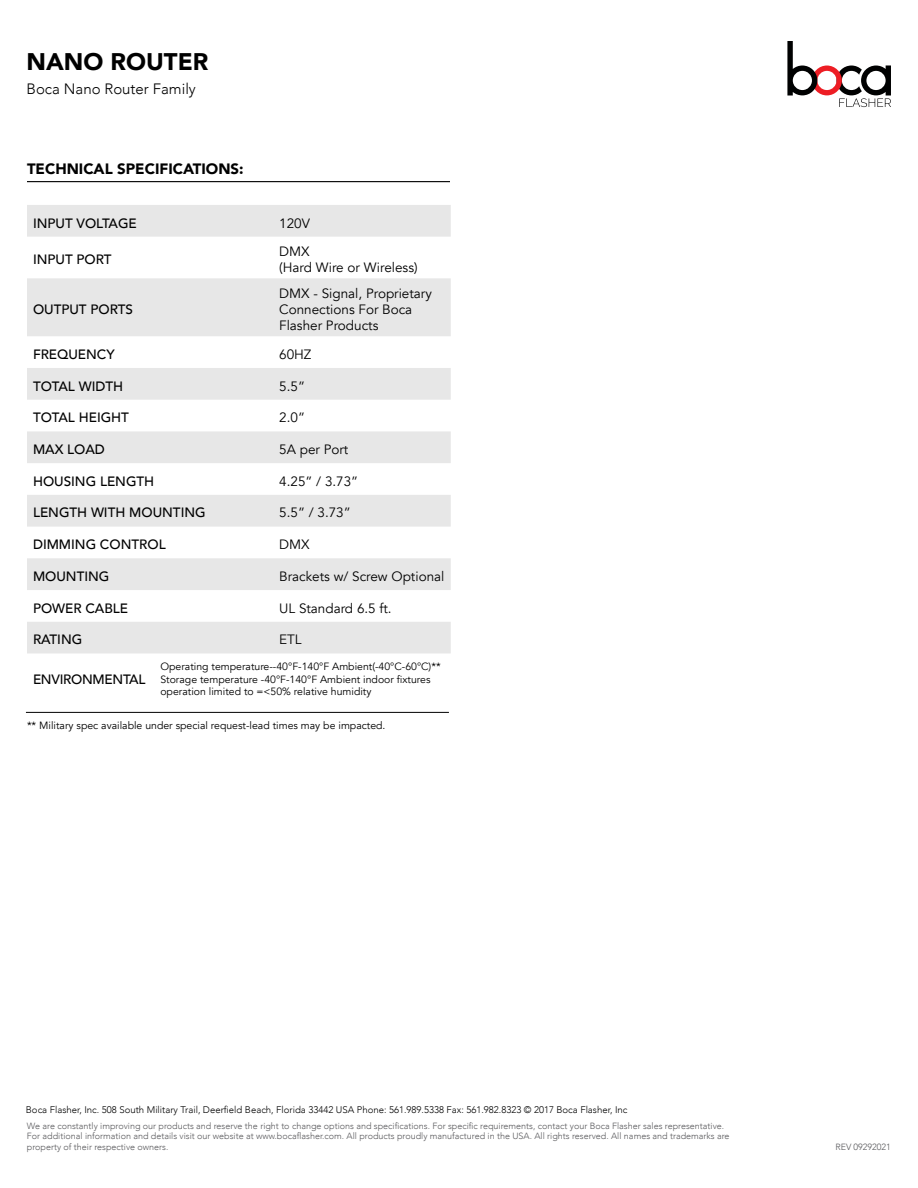
<style>
.page{position:relative;width:918px;height:1188px;background:#fff}
.page>*{position:absolute;margin:0;border:0;box-sizing:border-box;transform-origin:0 0}
.t1{font:900 24px "Avenir";color:#000}
.t2{font:900 15px "Avenir";color:#000}
.t3{font:300 15px "Avenir";color:#000}
.t4{font:13.5px/16.2px "Avenir";color:#000}
.t5{font:500 13.5px "Avenir";color:#000}
.t6{font:500 13.5px "Avenir";letter-spacing:-.02em;color:#000}
.t7{font:10.5px/12.6px "Avenir";color:#000}
.t8{font:300 9.6px "Avenir";color:#000}
.t9{font:300 9px/10.8px "Avenir";color:#59595c}
</style>
<div class="page">
<hr style="left:27px;top:181px;width:423px;height:1px;background:#000">
<svg style="left:787px;top:41px;width:104px;height:66px"></svg>
<div style="left:27px;top:205px;width:424px;height:32px;background:#e7e7e7"></div>
<svg style="left:27px;top:278px;width:424px;height:375px;fill:#e7e7e7"></svg>
<hr style="left:26px;top:712px;width:423px;height:1px;background:#000">
<h1 class="t1" style="left:27px;top:41px;width:183px">NANO ROUTER</h1>
<h2 class="t3" style="left:27px;top:80px;width:171px">Boca Nano Router Family</h2>
<h2 class="t2" style="left:27px;top:155px;width:218px">TECHNICAL SPECIFICATIONS:</h2>
<h3 class="t5" style="left:33px;top:211px;width:105px">INPUT VOLTAGE</h3>
<h3 class="t4" style="left:279px;top:215px;width:32px">120V</h3>
<h3 class="t5" style="left:33px;top:248px;width:80px">INPUT PORT</h3>
<h3 class="t4" style="left:279px;top:244px;width:140px">DMX<br>(Hard Wire or Wireless)</h3>
<h3 class="t5" style="left:33px;top:298px;width:101px">OUTPUT PORTS</h3>
<h3 class="t4" style="left:279px;top:285px;width:154px">DMX - Signal, Proprietary<br>Connections For Boca<br>Flasher Products</h3>
<h3 class="t5" style="left:33px;top:342px;width:83px">FREQUENCY</h3>
<h3 class="t4" style="left:279px;top:346px;width:34px">60HZ</h3>
<h3 class="t5" style="left:33px;top:374px;width:92px">TOTAL WIDTH</h3>
<h3 class="t4" style="left:279px;top:378px;width:27px">5.5”</h3>
<h3 class="t5" style="left:33px;top:406px;width:98px">TOTAL HEIGHT</h3>
<h3 class="t4" style="left:279px;top:410px;width:27px">2.0”</h3>
<h3 class="t5" style="left:33px;top:438px;width:73px">MAX LOAD</h3>
<h3 class="t4" style="left:279px;top:442px;width:71px">5A per Port</h3>
<h3 class="t5" style="left:33px;top:469px;width:123px">HOUSING LENGTH</h3>
<h3 class="t4" style="left:279px;top:473px;width:81px">4.25” / 3.73”</h3>
<h3 class="t5" style="left:33px;top:501px;width:174px">LENGTH WITH MOUNTING</h3>
<h3 class="t4" style="left:279px;top:505px;width:73px">5.5” / 3.73”</h3>
<h3 class="t5" style="left:33px;top:533px;width:134px">DIMMING CONTROL</h3>
<h3 class="t4" style="left:279px;top:537px;width:32px">DMX</h3>
<h3 class="t5" style="left:33px;top:565px;width:78px">MOUNTING</h3>
<h3 class="t4" style="left:279px;top:568px;width:167px">Brackets w/ Screw Optional</h3>
<h3 class="t5" style="left:33px;top:596px;width:97px">POWER CABLE</h3>
<h3 class="t4" style="left:279px;top:600px;width:114px">UL Standard 6.5 ft.</h3>
<h3 class="t5" style="left:33px;top:628px;width:51px">RATING</h3>
<h3 class="t4" style="left:279px;top:632px;width:24px">ETL</h3>
<h3 class="t6" style="left:33px;top:668px;width:114px">ENVIRONMENTAL</h3>
<p class="t7" style="left:160px;top:660px;width:282px">Operating temperature--40°F-140°F Ambient(-40°C-60°C)**<br>Storage temperature -40°F-140°F Ambient indoor fixtures operation limited to =&lt;50% relative humidity</p>
<p class="t7" style="left:27px;top:719px;width:360px">** Military spec available under special request-lead times may be impacted.</p>
<p class="t8" style="left:26px;top:1104px;width:603px">Boca Flasher, Inc. 508 South Military Trail, Deerfield Beach, Florida 33442 USA Phone: 561.989.5338 Fax: 561.982.8323 © 2017 Boca Flasher, Inc</p>
<p class="t9" style="left:27px;top:1120px;width:704px">We are constantly improving our products and reserve the right to change options and specifications. For specific requirements, contact your Boca Flasher sales representative.<br>For additional information and details visit our website at www.bocaflasher.com. All products proudly manufactured in the USA. All rights reserved. All names and trademarks are property of their respective owners.</p>
<p class="t9" style="left:835px;top:1142px;width:57px">REV 09292021</p>
</div>
